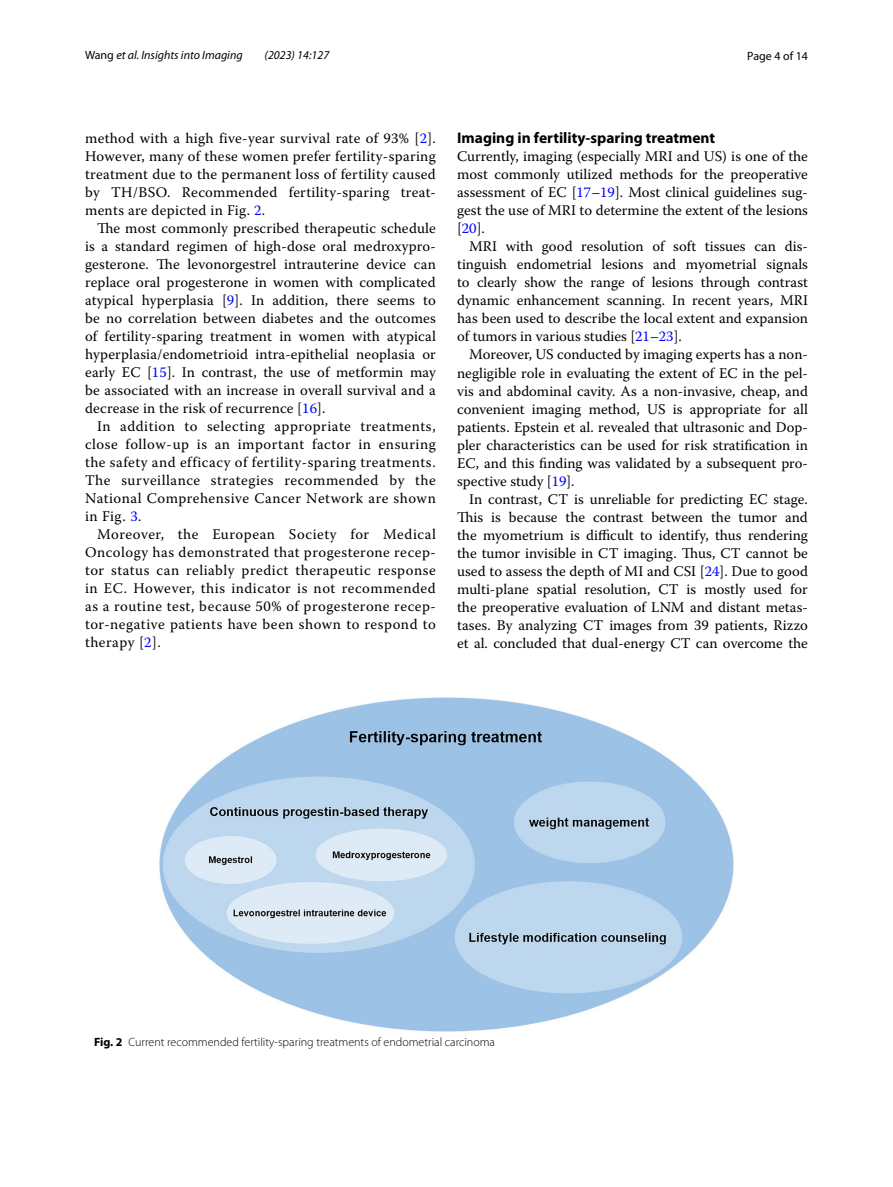
<style>
.page{position:relative;width:893px;height:1187px;background:#fff}
.page>*{position:absolute;margin:0;border:0;box-sizing:border-box;transform-origin:0 0}
.t1{font:700 15.45px "Myriad Pro";color:#000}
.t2{font:14.7px/18px "Warnock Pro";letter-spacing:.01em;color:#000;text-align:justify}
.t3{font:300 12px "Myriad Pro";color:#000}
.t4{font:italic 12px "Myriad Pro";color:#000}
.t5{font:12px "Myriad Pro";color:#000}
.s1{font-style:normal}
.s2{color:#00f}
.s3{font-weight:700}
</style>
<div class="page">
<img style="left:159px;top:697px;width:574px;height:334px">
<p class="t4" style="left:85px;top:48px;width:159px"><span class="s1">Wang</span> et al. Insights into Imaging</p>
<p class="t4" style="left:265px;top:48px;width:66px">(2023) 14:127</p>
<p class="t5" style="left:747px;top:48px;width:62px">Page 4 of 14</p>
<p class="t2" style="left:85px;top:128px;width:352px">method with a high five-year survival rate of 93% [<span class="s2">2</span>].<br>However, many of these women prefer fertility-sparing treatment due to the permanent loss of fertility caused by TH/BSO. Recommended fertility-sparing treat&shy;ments are depicted in Fig. <span class="s2">2</span>.</p>
<p class="t2" style="left:85px;top:218px;width:352px;text-indent:12px">The most commonly prescribed therapeutic schedule is a standard regimen of high-dose oral medroxypro&shy;gesterone. The levonorgestrel intrauterine device can replace oral progesterone in women with complicated atypical hyperplasia [<span class="s2">9</span>]. In addition, there seems to be no correlation between diabetes and the outcomes of fertility-sparing treatment in women with atypical hyperplasia/endometrioid intra-epithelial neoplasia or early EC [<span class="s2">15</span>]. In contrast, the use of metformin may be associated with an increase in overall survival and a decrease in the risk of recurrence [<span class="s2">16</span>].</p>
<p class="t2" style="left:85px;top:416px;width:352px;text-indent:12px">In addition to selecting appropriate treatments, close follow-up is an important factor in ensuring the safety and efficacy of fertility-sparing treatments.<br>The surveillance strategies recommended by the National Comprehensive Cancer Network are shown in Fig. <span class="s2">3</span>.</p>
<p class="t2" style="left:85px;top:524px;width:352px;text-indent:12px">Moreover, the European Society for Medical Oncology has demonstrated that progesterone recep&shy;tor status can reliably predict therapeutic response in EC. However, this indicator is not recommended as a routine test, because 50% of progesterone recep&shy;tor-negative patients have been shown to respond to therapy [<span class="s2">2</span>].</p>
<p class="t1" style="left:457px;top:128px;width:260px">Imaging in fertility‑sparing treatment</p>
<p class="t2" style="left:457px;top:147px;width:352px">Currently, imaging (especially MRI and US) is one of the most commonly utilized methods for the preoperative assessment of EC [<span class="s2">17</span>–<span class="s2">19</span>]. Most clinical guidelines sug&shy;gest the use of MRI to determine the extent of the lesions [<span class="s2">20</span>].</p>
<p class="t2" style="left:457px;top:237px;width:352px;text-indent:12px">MRI with good resolution of soft tissues can dis&shy;tinguish endometrial lesions and myometrial signals to clearly show the range of lesions through contrast dynamic enhancement scanning. In recent years, MRI has been used to describe the local extent and expansion of tumors in various studies [<span class="s2">21</span>–<span class="s2">23</span>].</p>
<p class="t2" style="left:457px;top:345px;width:352px;text-indent:12px">Moreover, US conducted by imaging experts has a non&shy;negligible role in evaluating the extent of EC in the pel&shy;vis and abdominal cavity. As a non-invasive, cheap, and convenient imaging method, US is appropriate for all patients. Epstein et al. revealed that ultrasonic and Dop&shy;pler characteristics can be used for risk stratification in EC, and this finding was validated by a subsequent pro&shy;spective study [<span class="s2">19</span>].</p>
<p class="t2" style="left:457px;top:489px;width:352px;text-indent:12px">In contrast, CT is unreliable for predicting EC stage.<br>This is because the contrast between the tumor and the myometrium is difficult to identify, thus rendering the tumor invisible in CT imaging. Thus, CT cannot be used to assess the depth of MI and CSI [<span class="s2">24</span>]. Due to good multi-plane spatial resolution, CT is mostly used for the preoperative evaluation of LNM and distant metas&shy;tases. By analyzing CT images from 39 patients, Rizzo et al. concluded that dual-energy CT can overcome the</p>
<p class="t3" style="left:94px;top:1035px;width:402px"><span class="s3">Fig. 2</span> Current recommended fertility-sparing treatments of endometrial carcinoma</p>
</div>
